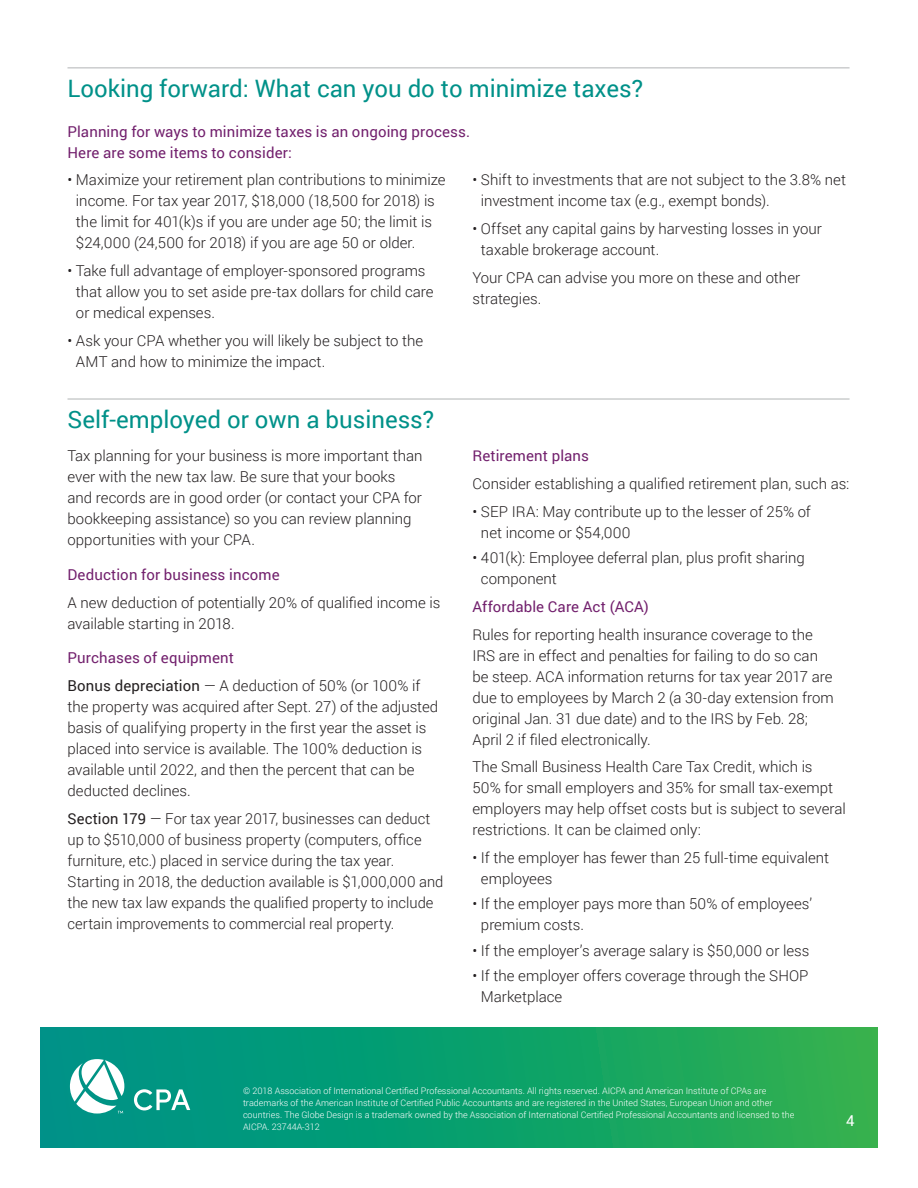
<style>
.page{position:relative;width:918px;height:1188px;background:#fff}
.page>*{position:absolute;margin:0;border:0;box-sizing:border-box;transform-origin:0 0}
.t1{font:24px "Roboto";color:#009189}
.t2{font:300 15px/21px "Roboto";color:#231f20}
.t3{font:15px/21px "Roboto";letter-spacing:.005em;color:#72206d}
.t4{font:15px "Roboto";color:#fff}
.t5{font:300 9px/12px "Roboto";color:#fff}
.s1{font-weight:400;color:#72206d}
.s2{font-weight:400}
</style>
<div class="page">
<hr style="left:68px;top:68px;width:782px;height:1px;background:#b1b4b5">
<hr style="left:68px;top:399px;width:782px;height:1px;background:#b1b4b5">
<div style="left:40px;top:1027px;width:838px;height:121px;background:linear-gradient(to right,#00918b,#2cb04d)"></div>
<svg style="left:70px;top:1059px;width:54px;height:55px"></svg>
<svg style="left:134px;top:1089px;width:56px;height:21px"></svg>
<h1 class="t1" style="left:68px;top:72px;width:577px">Looking forward: What can you do to minimize taxes?</h1>
<p class="t3" style="left:68px;top:120px;width:404px">Planning for ways to minimize taxes is an ongoing process.<br>Here are some items to consider:</p>
<p class="t2" style="left:76px;top:169px;width:371px;text-indent:-8px">• Maximize your retirement plan contributions to minimize income. For tax year 2017, $18,000 (18,500 for 2018) is the limit for 401(k)s if you are under age 50; the limit is $24,000 (24,500 for 2018) if you are age 50 or older.</p>
<p class="t2" style="left:76px;top:260px;width:359px;text-indent:-8px">• Take full advantage of employer-sponsored programs that allow you to set aside pre-tax dollars for child care or medical expenses.</p>
<p class="t2" style="left:76px;top:329px;width:349px;text-indent:-8px">• Ask your CPA whether you will likely be subject to the<br>AMT and how to minimize the impact.</p>
<p class="t2" style="left:481px;top:169px;width:367px;text-indent:-8px">• Shift to investments that are not subject to the 3.8% net investment income tax (e.g., exempt bonds).</p>
<p class="t2" style="left:481px;top:218px;width:342px;text-indent:-8px">• Offset any capital gains by harvesting losses in your taxable brokerage account.</p>
<p class="t2" style="left:472px;top:266px;width:329px">Your CPA can advise you more on these and other strategies.</p>
<h1 class="t1" style="left:68px;top:403px;width:368px">Self-employed or own a business?</h1>
<p class="t2" style="left:68px;top:445px;width:356px">Tax planning for your business is more important than ever with the new tax law. Be sure that your books and records are in good order (or contact your CPA for bookkeeping assistance) so you can review planning opportunities with your CPA.</p>
<p class="t3" style="left:68px;top:563px;width:214px">Deduction for business income</p>
<p class="t2" style="left:68px;top:591px;width:375px">A new deduction of potentially 20% of qualified income is available starting in 2018.</p>
<p class="t2" style="left:68px;top:643px;width:354px;line-height:27.8px"><span class="s1">Purchases of equipment<br></span><span class="s2">Bonus depreciation</span> — A deduction of 50% (or 100% if</p>
<p class="t2" style="left:68px;top:695px;width:372px">the property was acquired after Sept. 27) of the adjusted basis of qualifying property in the first year the asset is placed into service is available. The 100% deduction is available until 2022, and then the percent that can be deducted declines.</p>
<p class="t2" style="left:68px;top:807px;width:377px"><span class="s2">Section 179</span> — For tax year 2017, businesses can deduct up to $510,000 of business property (computers, office furniture, etc.) placed in service during the tax year.<br>Starting in 2018, the deduction available is $1,000,000 and the new tax law expands the qualified property to include certain improvements to commercial real property.</p>
<p class="t3" style="left:472px;top:445px;width:118px">Retirement plans</p>
<p class="t2" style="left:472px;top:473px;width:378px">Consider establishing a qualified retirement plan, such as:</p>
<p class="t2" style="left:481px;top:500px;width:331px;text-indent:-8px">• SEP IRA: May contribute up to the lesser of 25% of net income or $54,000</p>
<p class="t2" style="left:481px;top:547px;width:326px;text-indent:-8px">• 401(k): Employee deferral plan, plus profit sharing component</p>
<p class="t3" style="left:472px;top:595px;width:178px">Affordable Care Act (ACA)</p>
<p class="t2" style="left:472px;top:623px;width:363px">Rules for reporting health insurance coverage to the IRS are in effect and penalties for failing to do so can be steep. ACA information returns for tax year 2017 are due to employees by March 2 (a 30-day extension from original Jan. 31 due date) and to the IRS by Feb. 28; April 2 if filed electronically.</p>
<p class="t2" style="left:472px;top:756px;width:375px">The Small Business Health Care Tax Credit, which is<br>50% for small employers and 35% for small tax-exempt employers may help offset costs but is subject to several restrictions. It can be claimed only:</p>
<p class="t2" style="left:481px;top:847px;width:350px;text-indent:-8px">• If the employer has fewer than 25 full-time equivalent employees</p>
<p class="t2" style="left:481px;top:893px;width:333px;text-indent:-8px">• If the employer pays more than 50% of employees’ premium costs.</p>
<p class="t2" style="left:472px;top:939px;width:338px">• If the employer’s average salary is $50,000 or less</p>
<p class="t2" style="left:481px;top:965px;width:329px;text-indent:-8px">• If the employer offers coverage through the SHOP<br>Marketplace</p>
<p class="t5" style="left:243px;top:1084px;width:553px">© 2018 Association of International Certified Professional Accountants. All rights reserved. AICPA and American Institute of CPAs are trademarks of the American Institute of Certified Public Accountants and are registered in the United States, European Union and other countries. The Globe Design is a trademark owned by the Association of International Certified Professional Accountants and licensed to the AICPA. 23744A-312</p>
<p class="t4" style="left:846px;top:1110px;width:10px">4</p>
</div>
